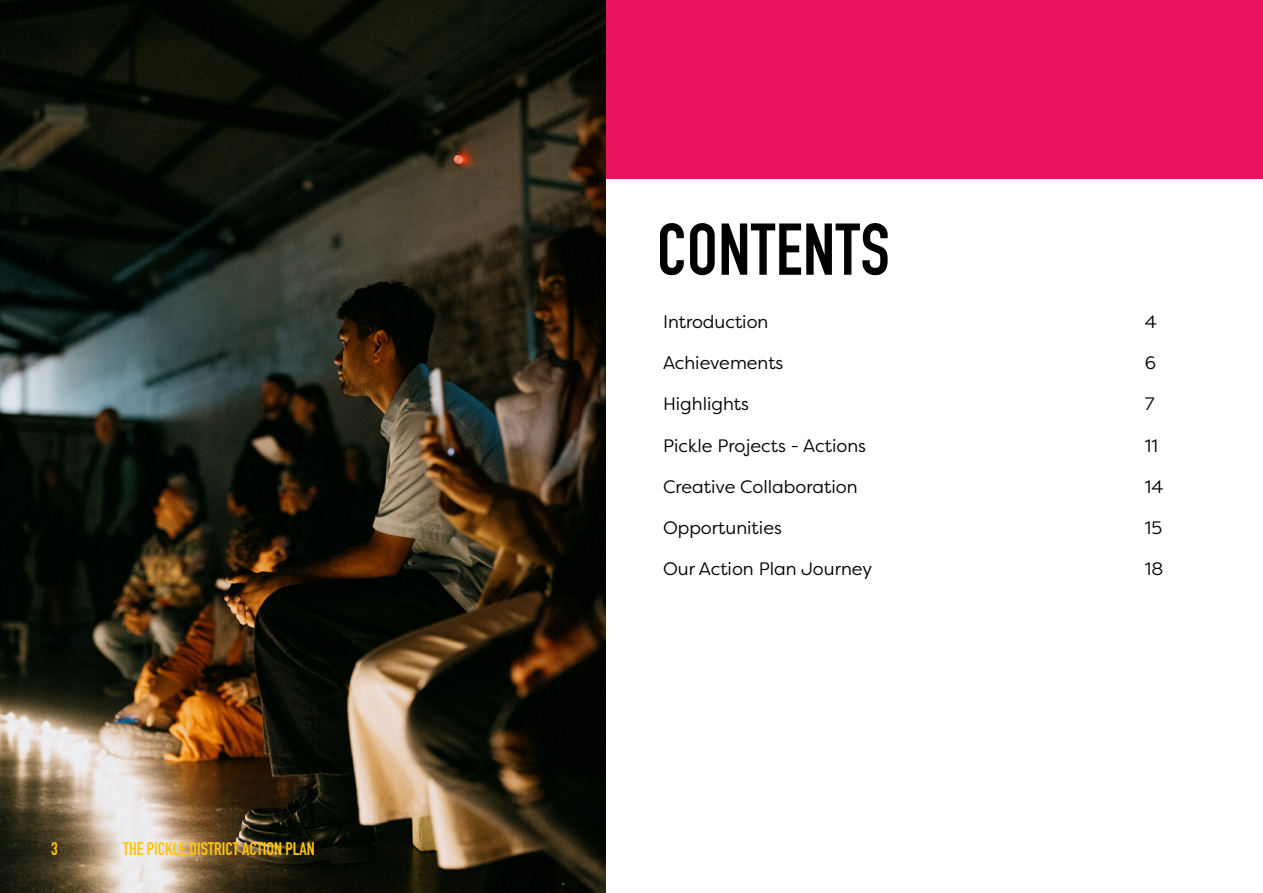
<style>
.page{position:relative;width:1263px;height:893px;background:#fff}
.page>*{position:absolute;margin:0;border:0;box-sizing:border-box;transform-origin:0 0}
.TPD_TITLES{font:700 72px "DIN Condensed";letter-spacing:.01em;color:#000}
.TPD_BODY_TEXT{font:18px "Filson Pro";color:#000}
.TPD_BODY_TEXT-2{font:700 18px "DIN Condensed";color:#fcc40f}
</style>
<div class="page">
<div style="left:0;top:0;width:1263px;height:179px;background:#e91461"></div>
<img style="left:0;top:0;width:606px;height:893px">
<p class="TPD_BODY_TEXT-2" style="left:51px;top:836px;width:8px">3</p>
<p class="TPD_BODY_TEXT-2" style="left:123px;top:836px;width:193px">THE PICKLE DISTRICT ACTION PLAN</p>
<p class="TPD_TITLES" style="left:657px;top:201px;width:234px">CONTENTS</p>
<p class="TPD_BODY_TEXT" style="left:663px;top:310px;width:107px">Introduction</p>
<p class="TPD_BODY_TEXT" style="left:1145px;top:310px;width:14px">4</p>
<p class="TPD_BODY_TEXT" style="left:663px;top:351px;width:122px">Achievements</p>
<p class="TPD_BODY_TEXT" style="left:1145px;top:351px;width:13px">6</p>
<p class="TPD_BODY_TEXT" style="left:663px;top:392px;width:87px">Highlights</p>
<p class="TPD_BODY_TEXT" style="left:1145px;top:392px;width:11px">7</p>
<p class="TPD_BODY_TEXT" style="left:663px;top:433px;width:204px">Pickle Projects - Actions</p>
<p class="TPD_BODY_TEXT" style="left:1145px;top:433px;width:14px">11</p>
<p class="TPD_BODY_TEXT" style="left:663px;top:475px;width:196px">Creative Collaboration</p>
<p class="TPD_BODY_TEXT" style="left:1145px;top:475px;width:20px">14</p>
<p class="TPD_BODY_TEXT" style="left:663px;top:516px;width:120px">Opportunities</p>
<p class="TPD_BODY_TEXT" style="left:1145px;top:516px;width:19px">15</p>
<p class="TPD_BODY_TEXT" style="left:663px;top:557px;width:211px">Our Action Plan Journey</p>
<p class="TPD_BODY_TEXT" style="left:1145px;top:557px;width:20px">18</p>
</div>
